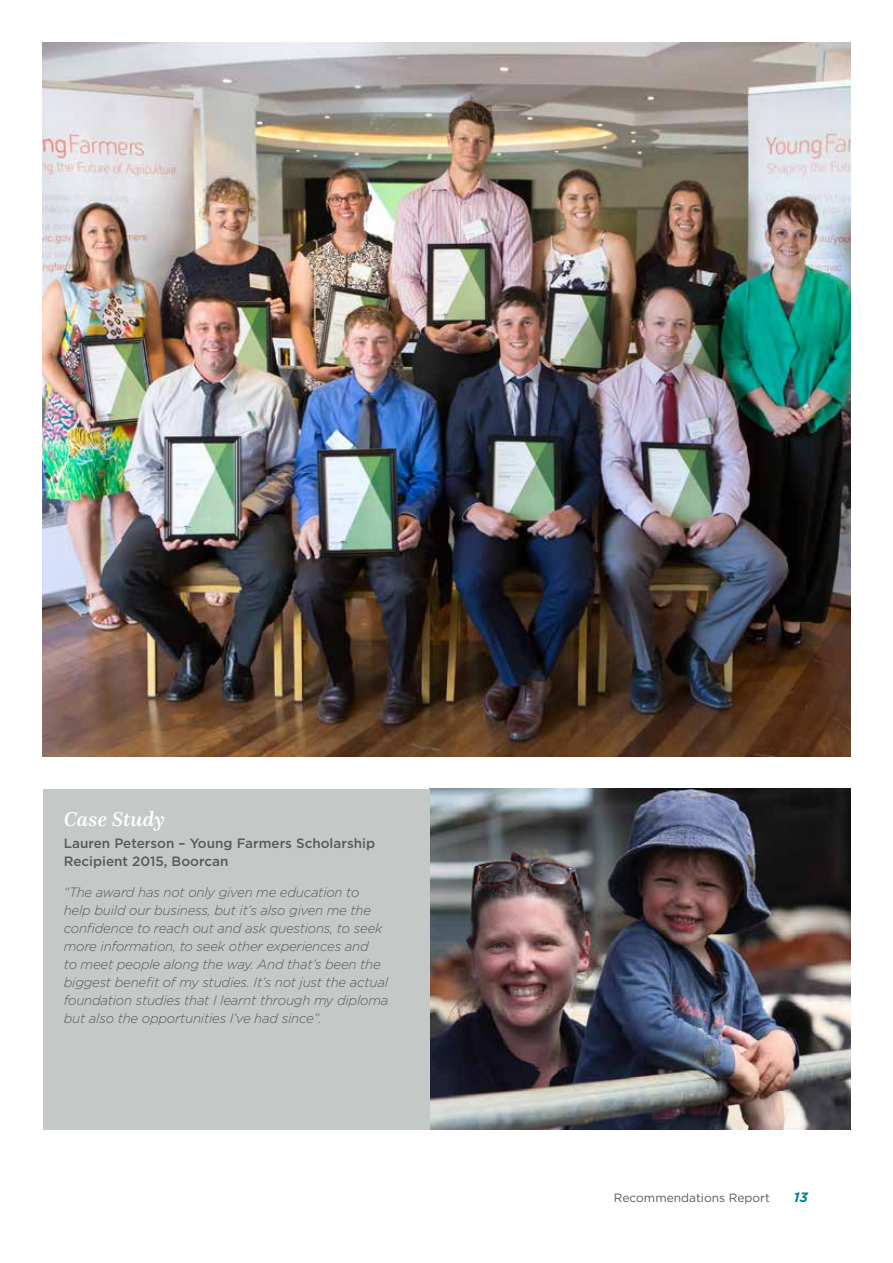
<style>
.page{position:relative;width:893px;height:1263px;background:#fff}
.page>*{position:absolute;margin:0;border:0;box-sizing:border-box;transform-origin:0 0}
.t1{font:italic 500 21px "Questa";color:#fff}
.t2{font:italic 300 13.5px/18px "Gotham HTF";letter-spacing:-.015em;color:#58595b}
.t3{font:500 13.5px/18px "Gotham";color:#58595b}
.t4{font:italic 700 13.5px "Gotham HTF";color:#02848c}
.t5{font:12px "Gotham";color:#58595b}
</style>
<div class="page">
<img style="left:43px;top:43px;width:807px;height:714px">
<img style="left:429px;top:789px;width:421px;height:340px">
<div style="left:43px;top:789px;width:386px;height:340px;background:#c4c9c7"></div>
<h1 class="t1" style="left:64px;top:806px;width:102px">Case Study</h1>
<p class="t3" style="left:64px;top:834px;width:313px">Lauren Peterson – Young Farmers Scholarship<br>Recipient 2015, Boorcan</p>
<p class="t2" style="left:64px;top:883px;width:326px">“The award has not only given me education to help build our business, but it’s also given me the confidence to reach out and ask questions, to seek more information, to seek other experiences and<br>to meet people along the way. And that’s been the biggest benefit of my studies. It’s not just the actual foundation studies that I learnt through my diploma but also the opportunities I’ve had since”.</p>
<p class="t5" style="left:614px;top:1190px;width:158px">Recommendations Report</p>
<p class="t4" style="left:794px;top:1190px;width:16px">13</p>
</div>
